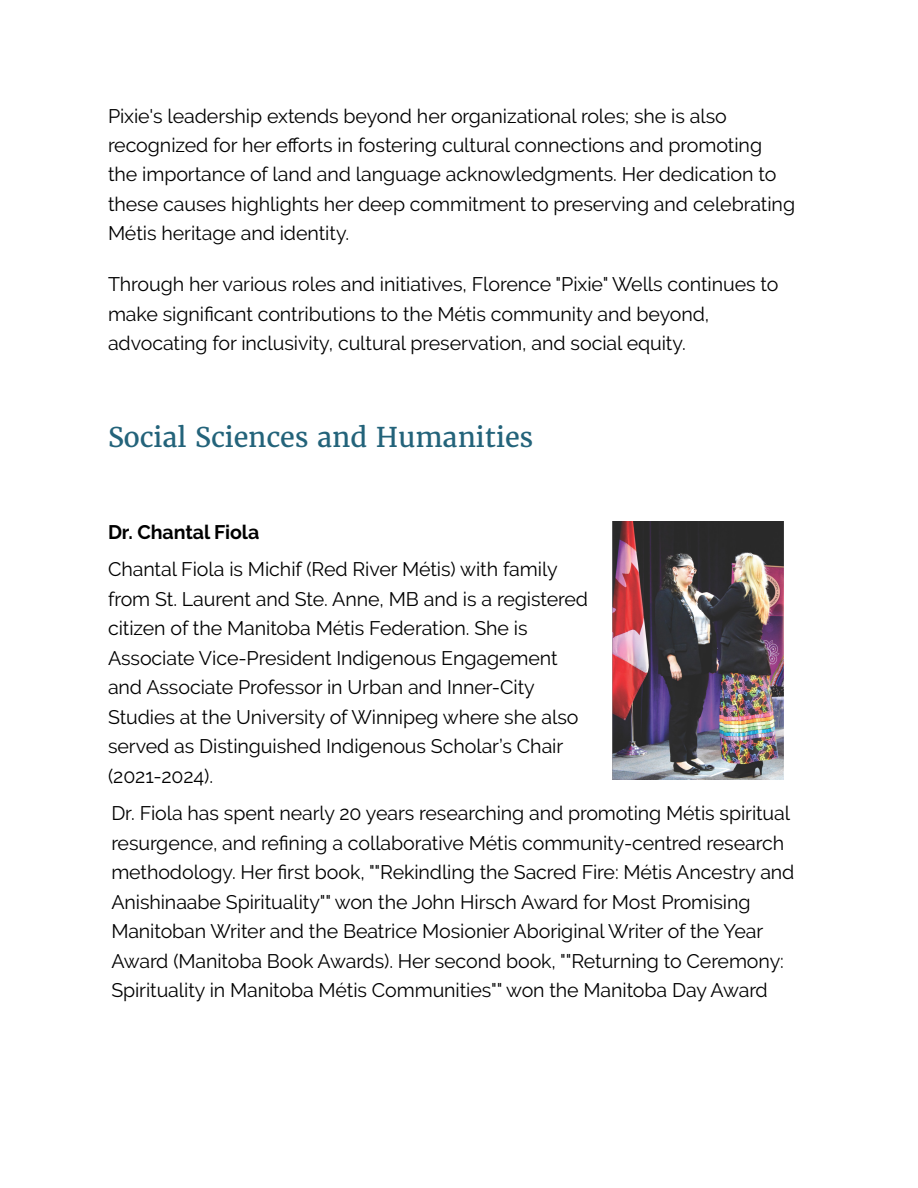
<style>
.page{position:relative;width:918px;height:1188px;background:#fff}
.page>*{position:absolute;margin:0;border:0;box-sizing:border-box;transform-origin:0 0}
.t1{font:27.15px "Merriweather";letter-spacing:-.005em;color:#23637a}
.t2{font:19.65px/29.4px "Raleway";letter-spacing:-.005em;color:#000}
.t3{font:700 19.65px "Raleway";letter-spacing:-.005em;color:#000}
</style>
<div class="page">
<img style="left:613px;top:522px;width:171px;height:258px">
<p class="t2" style="left:108px;top:101px;width:689px">Pixie's leadership extends beyond her organizational roles; she is also recognized for her efforts in fostering cultural connections and promoting the importance of land and language acknowledgments. Her dedication to these causes highlights her deep commitment to preserving and celebrating Métis heritage and identity.</p>
<p class="t2" style="left:108px;top:270px;width:672px">Through her various roles and initiatives, Florence "Pixie" Wells continues to make significant contributions to the Métis community and beyond, advocating for inclusivity, cultural preservation, and social equity.</p>
<h1 class="t1" style="left:108px;top:420px;width:427px">Social Sciences and Humanities</h1>
<p class="t3" style="left:108px;top:520px;width:153px">Dr. Chantal Fiola</p>
<p class="t2" style="left:108px;top:555px;width:482px">Chantal Fiola is Michif (Red River Métis) with family from St. Laurent and Ste. Anne, MB and is a registered citizen of the Manitoba Métis Federation. She is Associate Vice-President Indigenous Engagement and Associate Professor in Urban and Inner-City Studies at the University of Winnipeg where she also served as Distinguished Indigenous Scholar’s Chair (2021-2024).</p>
<p class="t2" style="left:111px;top:799px;width:685px">Dr. Fiola has spent nearly 20 years researching and promoting Métis spiritual resurgence, and refining a collaborative Métis community-centred research methodology. Her first book, ""Rekindling the Sacred Fire: Métis Ancestry and Anishinaabe Spirituality"" won the John Hirsch Award for Most Promising Manitoban Writer and the Beatrice Mosionier Aboriginal Writer of the Year Award (Manitoba Book Awards). Her second book, ""Returning to Ceremony:<br>Spirituality in Manitoba Métis Communities"" won the Manitoba Day Award</p>
</div>
